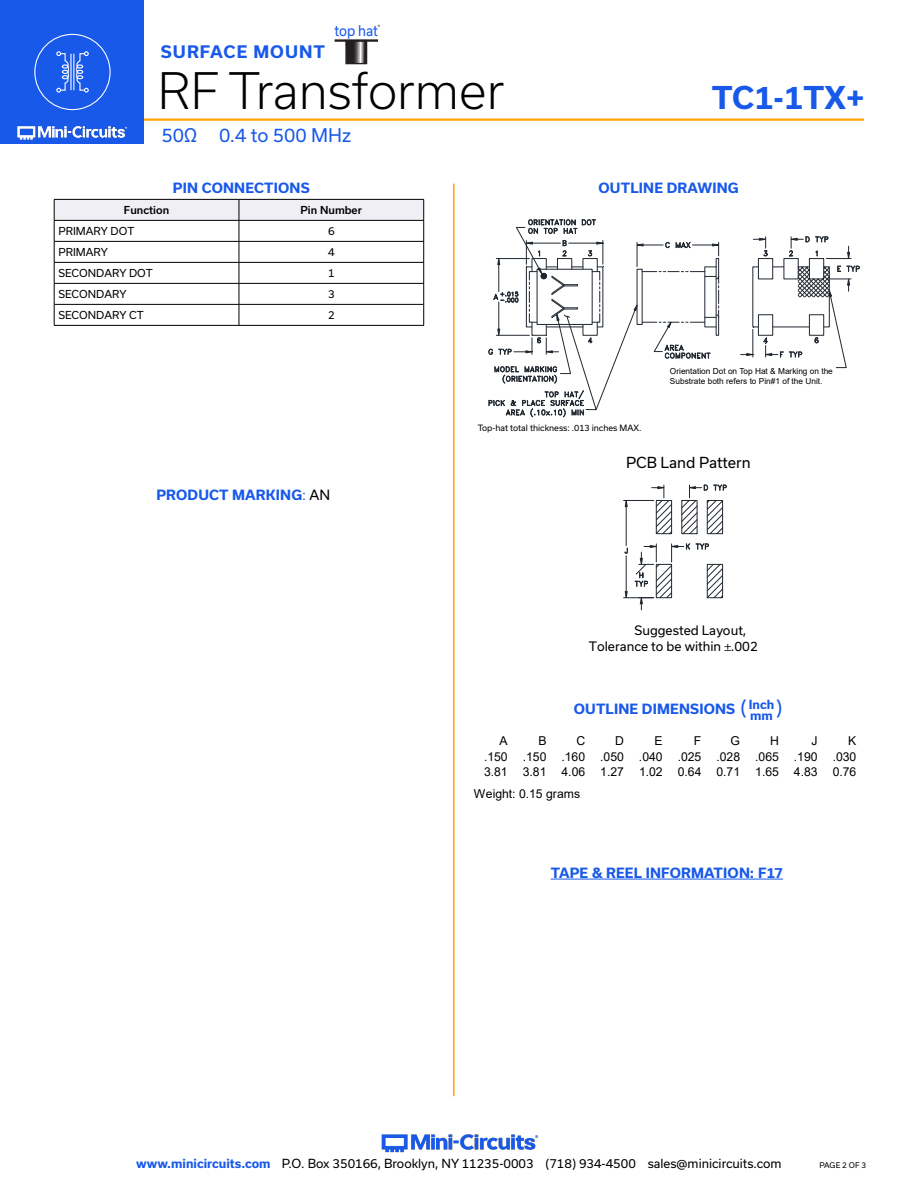
<style>
.page{position:relative;width:918px;height:1188px;background:#fff}
.page>*{position:absolute;margin:0;border:0;box-sizing:border-box;transform-origin:0 0}
.t1{font:300 48px "Usual";color:#000}
.t2{font:700 30px "Usual";color:#1859ea}
.Blue_Headers{font:19.5px "Usual";color:#1859ea}
.t3{font:18px "Usual";color:#1859ea}
.t4{font:700 16.5px "Usual";letter-spacing:.065em;color:#1859ea}
.t5{font:14.55px "Usual";color:#000}
.t6{font:14.1px "Usual";color:#1859ea;scale:.91 1}
.Blue_Headers-2{font:700 13.5px "Usual";letter-spacing:.015em;color:#1859ea}
.t7{font:12.45px/15.5px "Usual";color:#000}
.t8{font:12.15px/15.1px "Arial";color:#000;text-align:justify}
.t9{font:12px "Usual";color:#000}
.Blue_Headers-3{font:700 12px "Usual";color:#1859ea}
.Table_Body_Left_Justified{font:10.5px "Usual";color:#000}
.Table_Header_Center{font:500 10.5px "Usual";color:#000}
.Table_Body_Center{font:10.5px "Usual";color:#000}
.t10{font:8.25px/9.9px "Arial";color:#000}
.t11{font:8.25px "Usual";color:#000}
.t12{font:7.5px "Usual";color:#000}
.t13{font:5.4px "Usual";color:#000}
.s1{font-weight:400}
.s2{font-weight:400;color:#000}
.s3{font-family:"Myriad Pro"}
.s4{font-weight:700;color:#1859ea}
</style>
<div class="page">
<hr style="left:131px;top:118px;width:733px;height:3px;background:#ffa300">
<div style="left:0;top:0;width:144px;height:144px;background:#1859ea"></div>
<img style="left:17px;top:120px;width:128px;height:20px">
<div style="left:34px;top:34px;width:77px;height:76px;border:1px solid #fff;border-radius:50%"></div>
<svg style="left:56px;top:51px;width:13px;height:42px"></svg>
<svg style="left:76px;top:51px;width:13px;height:42px"></svg>
<hr style="left:70px;top:54px;width:2px;height:36px;background:#fff">
<hr style="left:73px;top:54px;width:1px;height:36px;background:#fff">
<img style="left:381px;top:1134px;width:158px;height:19px">
<svg style="left:347px;top:42px;width:18px;height:20px"></svg>
<div style="left:345px;top:40px;width:22px;height:24px;border:1px solid #231f20"></div>
<hr style="left:335px;top:39px;width:43px;height:3px;background:#231f20">
<svg style="left:488px;top:219px;width:232px;height:198px"></svg>
<svg style="left:741px;top:236px;width:119px;height:132px"></svg>
<svg style="left:681px;top:484px;width:46px;height:50px"></svg>
<hr style="left:624px;top:597px;width:30px;height:1px;background:#212830">
<hr style="left:624px;top:500px;width:30px;height:1px;background:#212830">
<hr style="left:626px;top:556px;width:1px;height:36px;background:#212830">
<hr style="left:626px;top:507px;width:1px;height:39px;background:#212830">
<svg style="left:625px;top:591px;width:3px;height:8px"></svg>
<svg style="left:652px;top:485px;width:20px;height:49px"></svg>
<svg style="left:625px;top:501px;width:3px;height:6px"></svg>
<svg style="left:624px;top:548px;width:4px;height:6px"></svg>
<svg style="left:635px;top:543px;width:88px;height:67px"></svg>
<svg style="left:54px;top:199px;width:370px;height:126px"></svg>
<hr style="left:54px;top:304px;width:185px;height:1px;background:#000">
<hr style="left:239px;top:304px;width:185px;height:1px;background:#000">
<hr style="left:54px;top:325px;width:185px;height:1px;background:#000">
<hr style="left:239px;top:325px;width:185px;height:1px;background:#000">
<hr style="left:453px;top:184px;width:2px;height:912px;background:#ffa300">
<hr style="left:551px;top:879px;width:232px;height:1px;background:#1859ea">
<h3 class="t4" style="left:161px;top:42px;width:166px">SURFACE MOUNT</h3>
<p class="t6" style="left:335px;top:23px;width:49px">top hat</p>
<p class="t13" style="left:378px;top:24px;width:4px">®</p>
<h1 class="t1" style="left:158px;top:63px;width:348px">RF Transformer</h1>
<h3 class="t3" style="left:161px;top:125px;width:191px">50Ω 0.4 to 500 MHz</h3>
<h2 class="t2" style="left:712px;top:80px;width:154px">TC1-1TX+</h2>
<p class="Blue_Headers-2" style="left:173px;top:180px;width:138px">PIN CONNECTIONS</p>
<p class="Blue_Headers-2" style="left:599px;top:180px;width:142px">OUTLINE DRAWING</p>
<p class="Table_Header_Center" style="left:124px;top:204px;width:47px">Function</p>
<p class="Table_Header_Center" style="left:301px;top:204px;width:63px">Pin Number</p>
<p class="Table_Body_Left_Justified" style="left:58px;top:225px;width:77px">PRIMARY DOT</p>
<p class="Table_Body_Center" style="left:328px;top:225px;width:8px">6</p>
<p class="Table_Body_Left_Justified" style="left:58px;top:246px;width:51px">PRIMARY</p>
<p class="Table_Body_Center" style="left:328px;top:246px;width:8px">4</p>
<p class="Table_Body_Left_Justified" style="left:58px;top:267px;width:96px">SECONDARY DOT</p>
<p class="Table_Body_Center" style="left:328px;top:267px;width:8px">1</p>
<p class="Table_Body_Left_Justified" style="left:58px;top:288px;width:70px">SECONDARY</p>
<p class="Table_Body_Center" style="left:328px;top:288px;width:8px">3</p>
<p class="Table_Body_Left_Justified" style="left:58px;top:309px;width:87px">SECONDARY CT</p>
<p class="Table_Body_Center" style="left:328px;top:309px;width:8px">2</p>
<p class="Blue_Headers-2" style="left:156px;top:487px;width:175px">PRODUCT MARKING<span class="s1">:</span> <span class="s2">AN</span></p>
<p class="t11" style="left:478px;top:424px;width:165px">Top-hat total thickness: .013 inches MAX.</p>
<p class="t10" style="left:670px;top:366px;width:164px">Orientation Dot on Top Hat &amp; Marking on the<br>Substrate both refers to Pin#1 of the Unit.</p>
<p class="t5" style="left:626px;top:454px;width:126px">PCB Land Pattern</p>
<p class="t7" style="left:589px;top:623px;width:170px;text-indent:46px">Suggested Layout,<br>Tolerance to be within <span class="s3">±</span>.002</p>
<p class="Blue_Headers-2" style="left:574px;top:701px;width:163px">OUTLINE DIMENSIONS</p>
<p class="Blue_Headers" style="left:741px;top:698px;width:8px">(</p>
<p class="Blue_Headers-3" style="left:749px;top:698px;width:27px">Inch</p>
<p class="Blue_Headers" style="left:776px;top:698px;width:8px">)</p>
<p class="Blue_Headers-3" style="left:750px;top:708px;width:24px">mm</p>
<p class="t8" style="left:500px;top:734px;width:10px">A</p>
<p class="t8" style="left:538px;top:734px;width:10px">B</p>
<p class="t8" style="left:576px;top:734px;width:10px">C</p>
<p class="t8" style="left:615px;top:734px;width:10px">D</p>
<p class="t8" style="left:655px;top:734px;width:10px">E</p>
<p class="t8" style="left:694px;top:734px;width:9px">F</p>
<p class="t8" style="left:731px;top:734px;width:11px">G</p>
<p class="t8" style="left:770px;top:734px;width:10px">H</p>
<p class="t8" style="left:811px;top:734px;width:8px">J</p>
<p class="t8" style="left:484px;top:734px;width:374px;text-indent:364px">K .150 .150 .160 .050 .040 .025 .028 .065 .190 .030<br>3.81 3.81 4.06 1.27 1.02 0.64 0.71 1.65 4.83 0.76</p>
<p class="t8" style="left:474px;top:786px;width:108px">Weight: 0.15 grams</p>
<p class="Blue_Headers-2" style="left:551px;top:865px;width:234px">TAPE &amp; REEL INFORMATION: F17</p>
<p class="t9" style="left:136px;top:1157px;width:647px"><span class="s4">www.minicircuits.com</span> P.O. Box 350166, Brooklyn, NY 11235-0003 (718) 934-4500 sales@minicircuits.com</p>
<p class="t12" style="left:819px;top:1161px;width:48px">PAGE 2 OF 3</p>
</div>
